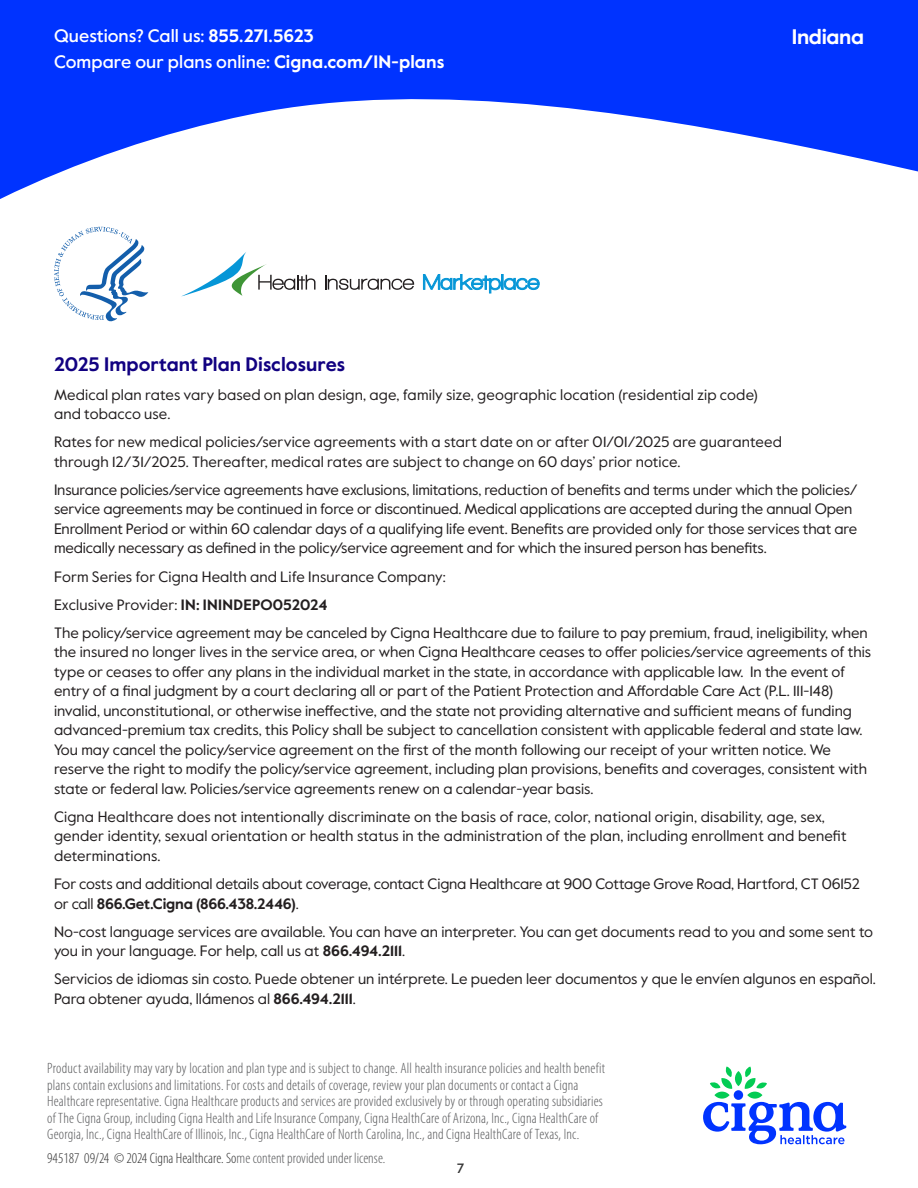
<style>
.page{position:relative;width:918px;height:1188px;background:#fff}
.page>*{position:absolute;margin:0;border:0;box-sizing:border-box;transform-origin:0 0}
.t1{font:700 21px "Value Sans Pro";letter-spacing:-.015em;color:#fff}
.body{font:700 19.5px "Value Sans Pro";color:#110081}
.t2{font:500 18px "Value Sans Pro";letter-spacing:.005em;color:#fff}
.Body_copy__book_9_5_13{font:15px/19.5px "Value Sans Pro";color:#231f20}
.disclaimers_legal{font:300 condensed 15px/16.5px "Myriad Pro";letter-spacing:.01em;color:#57585a}
.body-2{font:15px/19.5px "Value Sans Pro";letter-spacing:.005em;color:#231f20}
.disclaimers_legal-2{font:300 condensed 15px "Myriad Pro";color:#333}
.t3{font:500 13.5px "Value Sans Pro";color:#333}
.s1{font-weight:700}
.s2{color:#57585a}
</style>
<div class="page">
<div style="left:0;top:0;width:918px;height:243px;background:#03f"></div>
<svg style="left:0;top:99px;width:918px;height:198px;fill:#fff"></svg>
<svg style="left:703px;top:1067px;width:143px;height:77px"></svg>
<svg style="left:181px;top:252px;width:135px;height:44px"></svg>
<svg style="left:325px;top:275px;width:89px;height:15px"></svg>
<svg style="left:423px;top:274px;width:117px;height:19px"></svg>
<svg style="left:54px;top:227px;width:94px;height:95px"></svg>
<p class="t2" style="left:54px;top:25px;width:262px">Questions? Call us: <span class="s1">855.271.5623</span></p>
<h1 class="t1" style="left:792px;top:24px;width:74px">Indiana</h1>
<p class="t2" style="left:54px;top:50px;width:392px">Compare our plans online: <span class="s1">Cigna.com/IN-plans</span></p>
<p class="body" style="left:54px;top:353px;width:293px">2025 Important Plan Disclosures</p>
<p class="body-2" style="left:54px;top:385px;width:706px">Medical plan rates vary based on plan design, age, family size, geographic location (residential zip code) and tobacco use.</p>
<p class="body-2" style="left:54px;top:433px;width:729px">Rates for new medical policies/service agreements with a start date on or after 01/01/2025 are guaranteed through 12/31/2025. Thereafter, medical rates are subject to change on 60 days’ prior notice.</p>
<p class="Body_copy__book_9_5_13" style="left:54px;top:480px;width:805px">Insurance policies/service agreements have exclusions, limitations, reduction of benefits and terms under which the policies/ service agreements may be continued in force or discontinued. Medical applications are accepted during the annual Open Enrollment Period or within 60 calendar days of a qualifying life event. Benefits are provided only for those services that are medically necessary as defined in the policy/service agreement and for which the insured person has benefits.</p>
<p class="body-2" style="left:54px;top:567px;width:393px">Form Series for Cigna Health and Life Insurance Company:</p>
<p class="body-2" style="left:54px;top:595px;width:275px">Exclusive Provider: <span class="s1">IN: ININDEPO052024</span></p>
<p class="Body_copy__book_9_5_13" style="left:54px;top:623px;width:819px">The policy/service agreement may be canceled by Cigna Healthcare due to failure to pay premium, fraud, ineligibility, when the insured no longer lives in the service area, or when Cigna Healthcare ceases to offer policies/service agreements of this type or ceases to offer any plans in the individual market in the state, in accordance with applicable law. In the event of entry of a final judgment by a court declaring all or part of the Patient Protection and Affordable Care Act (P.L. 111-148) invalid, unconstitutional, or otherwise ineffective, and the state not providing alternative and sufficient means of funding advanced-premium tax credits, this Policy shall be subject to cancellation consistent with applicable federal and state law.<br>You may cancel the policy/service agreement on the first of the month following our receipt of your written notice. We reserve the right to modify the policy/service agreement, including plan provisions, benefits and coverages, consistent with state or federal law. Policies/service agreements renew on a calendar-year basis.</p>
<p class="Body_copy__book_9_5_13" style="left:54px;top:807px;width:794px">Cigna Healthcare does not intentionally discriminate on the basis of race, color, national origin, disability, age, sex, gender identity, sexual orientation or health status in the administration of the plan, including enrollment and benefit determinations.</p>
<p class="Body_copy__book_9_5_13" style="left:54px;top:874px;width:807px">For costs and additional details about coverage, contact Cigna Healthcare at 900 Cottage Grove Road, Hartford, CT 06152 or call <span class="s1">866.Get.Cigna (866.438.2446)</span>.</p>
<p class="Body_copy__book_9_5_13" style="left:54px;top:922px;width:821px">No-cost language services are available. You can have an interpreter. You can get documents read to you and some sent to you in your language. For help, call us at <span class="s1">866.494.2111</span>.</p>
<p class="Body_copy__book_9_5_13" style="left:54px;top:970px;width:823px">Servicios de idiomas sin costo. Puede obtener un intérprete. Le pueden leer documentos y que le envíen algunos en español.<br>Para obtener ayuda, llámenos al <span class="s1">866.494.2111</span>.</p>
<p class="disclaimers_legal" style="left:47px;top:1060px;width:559px">Product availability may vary by location and plan type and is subject to change. All health insurance policies and health benefit plans contain exclusions and limitations. For costs and details of coverage, review your plan documents or contact a Cigna Healthcare representative. Cigna Healthcare products and services are provided exclusively by or through operating subsidiaries of The Cigna Group, including Cigna Health and Life Insurance Company, Cigna HealthCare of Arizona, Inc., Cigna HealthCare of Georgia, Inc., Cigna HealthCare of Illinois, Inc., Cigna HealthCare of North Carolina, Inc., and Cigna HealthCare of Texas, Inc.</p>
<p class="disclaimers_legal-2" style="left:47px;top:1150px;width:340px">945187 09/24 © 2024 Cigna Healthcare. So<span class="s2">me content provided under license.</span></p>
<p class="t3" style="left:457px;top:1160px;width:9px">7</p>
</div>
